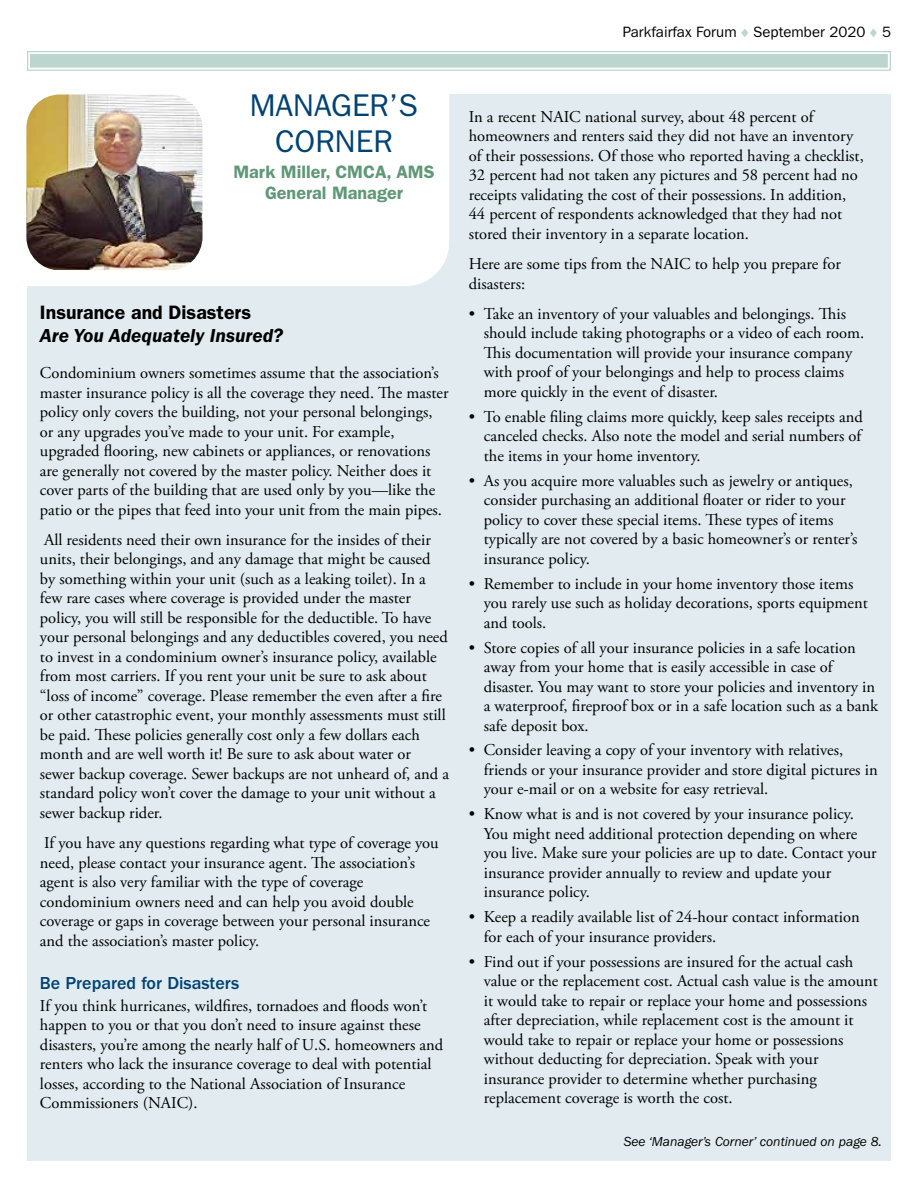
<style>
.page{position:relative;width:918px;height:1188px;background:#fff}
.page>*{position:absolute;margin:0;border:0;box-sizing:border-box;transform-origin:0 0}
.t1{font:31.5px/35.4px "ITC Franklin Gothic Std";color:#004273;text-align:center}
.t2{font:italic 600 19.5px "ITC Franklin Gothic Std";color:#000}
.t3{font:600 19.5px "ITC Franklin Gothic Std";color:#000}
.t4{font:600 18px/21px "ITC Franklin Gothic Std";color:#5f9877;text-align:center}
.t5{font:500 18px "ITC Franklin Gothic Std";color:#004273}
.t6{font:16.5px/19.5px "Adobe Garamond Pro";color:#000}
.t7{font:15px "ITC Franklin Gothic Std";color:#000}
.t8{font:italic 13.5px "ITC Franklin Gothic Std";color:#000}
.s1{color:#bcd6cd}
</style>
<div class="page">
<svg style="left:27px;top:51px;width:864px;height:20px"></svg>
<div style="left:30px;top:54px;width:858px;height:14px;border:1px solid #bcd6cd"></div>
<div style="left:33px;top:57px;width:852px;height:8px;border:1px solid #bcd6cd"></div>
<div style="left:27px;top:94px;width:864px;height:1067px;background:#e1ebf0"></div>
<div style="left:27px;top:94px;width:422px;height:192px;background:#fff"></div>
<img style="left:26px;top:94px;width:176px;height:176px">
<p class="t7" style="left:623px;top:24px;width:270px">Parkfairfax Forum <span class="s1">◆</span> September 2020 <span class="s1">◆</span> 5</p>
<h1 class="t1" style="left:250px;top:88px;width:170px">MANAGER’S<br>CORNER</h1>
<p class="t4" style="left:233px;top:161px;width:203px">Mark Miller, CMCA, AMS<br>General Manager</p>
<p class="t3" style="left:40px;top:301px;width:213px">Insurance and Disasters</p>
<p class="t2" style="left:40px;top:325px;width:245px">Are You Adequately Insured?</p>
<p class="t6" style="left:40px;top:364px;width:410px">Condominium owners sometimes assume that the association’s master insurance policy is all the coverage they need. The master policy only covers the building, not your personal belongings, or any upgrades you’ve made to your unit. For example, upgraded flooring, new cabinets or appliances, or renovations are generally not covered by the master policy. Neither does it cover parts of the building that are used only by you—like the patio or the pipes that feed into your unit from the main pipes.</p>
<p class="t6" style="left:40px;top:531px;width:411px">All residents need their own insurance for the insides of their units, their belongings, and any damage that might be caused by something within your unit (such as a leaking toilet). In a few rare cases where coverage is provided under the master policy, you will still be responsible for the deductible. To have your personal belongings and any deductibles covered, you need to invest in a condominium owner’s insurance policy, available from most carriers. If you rent your unit be sure to ask about “loss of income” coverage. Please remember the even after a fire or other catastrophic event, your monthly assessments must still be paid. These policies generally cost only a few dollars each month and are well worth it! Be sure to ask about water or sewer backup coverage. Sewer backups are not unheard of, and a standard policy won’t cover the damage to your unit without a sewer backup rider.</p>
<p class="t6" style="left:40px;top:834px;width:400px">If you have any questions regarding what type of coverage you need, please contact your insurance agent. The association’s agent is also very familiar with the type of coverage condominium owners need and can help you avoid double coverage or gaps in coverage between your personal insurance and the association’s master policy.</p>
<p class="t5" style="left:40px;top:973px;width:201px">Be Prepared for Disasters</p>
<p class="t6" style="left:40px;top:996px;width:405px">If you think hurricanes, wildfires, tornadoes and floods won’t happen to you or that you don’t need to insure against these disasters, you’re among the nearly half of U.S. homeowners and renters who lack the insurance coverage to deal with potential losses, according to the National Association of Insurance Commissioners (NAIC).</p>
<p class="t6" style="left:469px;top:107px;width:397px">In a recent NAIC national survey, about 48 percent of homeowners and renters said they did not have an inventory of their possessions. Of those who reported having a checklist, 32 percent had not taken any pictures and 58 percent had no receipts validating the cost of their possessions. In addition, 44 percent of respondents acknowledged that they had not stored their inventory in a separate location.</p>
<p class="t6" style="left:469px;top:255px;width:374px">Here are some tips from the NAIC to help you prepare for disasters:</p>
<p class="t6" style="left:484px;top:304px;width:382px;text-indent:-15px">• Take an inventory of your valuables and belongings. This should include taking photographs or a video of each room.<br>This documentation will provide your insurance company with proof of your belongings and help to process claims more quickly in the event of disaster.</p>
<p class="t6" style="left:484px;top:407px;width:380px;text-align:justify;text-indent:-15px">• To enable filing claims more quickly, keep sales receipts and canceled checks. Also note the model and serial numbers of the items in your home inventory.</p>
<p class="t6" style="left:484px;top:471px;width:375px;text-indent:-15px">• As you acquire more valuables such as jewelry or antiques, consider purchasing an additional floater or rider to your policy to cover these special items. These types of items typically are not covered by a basic homeowner’s or renter’s insurance policy.</p>
<p class="t6" style="left:484px;top:574px;width:386px;text-indent:-15px">• Remember to include in your home inventory those items you rarely use such as holiday decorations, sports equipment and tools.</p>
<p class="t6" style="left:484px;top:638px;width:396px;text-indent:-15px">• Store copies of all your insurance policies in a safe location away from your home that is easily accessible in case of disaster. You may want to store your policies and inventory in a waterproof, fireproof box or in a safe location such as a bank safe deposit box.</p>
<p class="t6" style="left:484px;top:741px;width:395px;text-indent:-15px">• Consider leaving a copy of your inventory with relatives, friends or your insurance provider and store digital pictures in your e-mail or on a website for easy retrieval.</p>
<p class="t6" style="left:484px;top:805px;width:394px;text-indent:-15px">• Know what is and is not covered by your insurance policy.<br>You might need additional protection depending on where you live. Make sure your policies are up to date. Contact your insurance provider annually to review and update your insurance policy.</p>
<p class="t6" style="left:484px;top:908px;width:378px;text-indent:-15px">• Keep a readily available list of 24-hour contact information for each of your insurance providers.</p>
<p class="t6" style="left:484px;top:952px;width:396px;text-indent:-15px">• Find out if your possessions are insured for the actual cash value or the replacement cost. Actual cash value is the amount it would take to repair or replace your home and possessions after depreciation, while replacement cost is the amount it would take to repair or replace your home or possessions without deducting for depreciation. Speak with your insurance provider to determine whether purchasing replacement coverage is worth the cost.</p>
<p class="t8" style="left:624px;top:1134px;width:260px">See ‘Manager’s Corner’ continued on page 8.</p>
</div>
